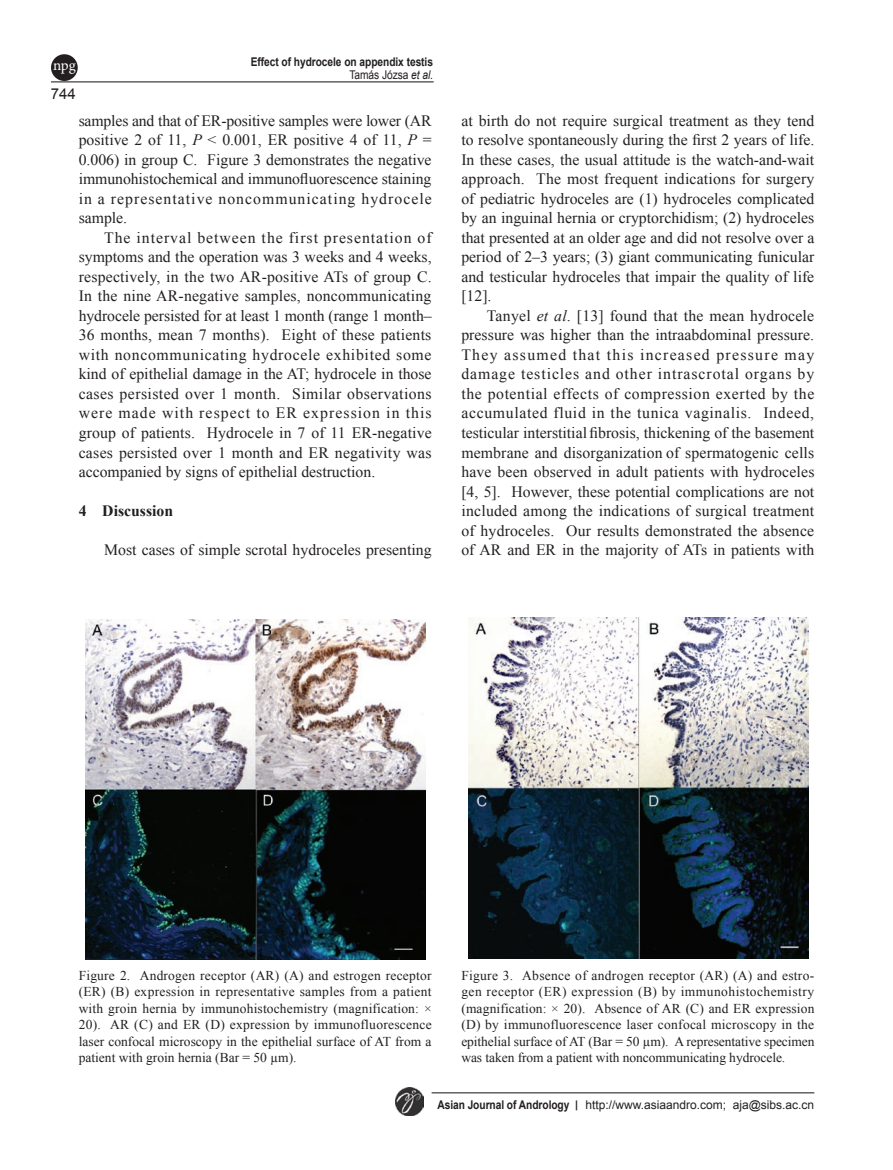
<style>
.page{position:relative;width:893px;height:1170px;background:#fff}
.page>*{position:absolute;margin:0;border:0;box-sizing:border-box;transform-origin:0 0}
.t1{font:15.75px/19.5px "Times New Roman";color:#231f20;text-align:justify}
.t2{font:700 15.75px "Times New Roman";color:#231f20}
.t3{font:15px "Arial";color:#231f20}
.t4{font:15px "Minion Pro";color:#fff}
.t5{font:13.5px/16.5px "Times New Roman";letter-spacing:-.005em;color:#231f20;text-align:justify}
.t6{font:12px "Arial";color:#231f20}
.t7{font:700 12px/13.5px "Arial";letter-spacing:-.005em;color:#231f20;text-align:right;scale:.85 1}
.s1{font-weight:400}
.s2{font-weight:400;font-style:italic}
.s3{font-style:italic}
.s4{font-weight:700}
.s5{font-weight:700;font-size:10.5px}
</style>
<div class="page">
<hr style="left:51px;top:81px;width:383px;height:1px;background:#231f20">
<hr style="left:432px;top:1092px;width:382px;height:1px;background:#231f20">
<div style="left:51px;top:54px;width:27px;height:27px;background:#231f20;border-radius:50%"></div>
<img style="left:396px;top:1087px;width:27px;height:28px">
<img style="left:85px;top:619px;width:340px;height:340px">
<img style="left:468px;top:618px;width:340px;height:340px">
<p class="t4" style="left:53px;top:55px;width:24px">npg</p>
<p class="t3" style="left:51px;top:84px;width:27px">744</p>
<p class="t7" style="left:251px;top:55px;width:216px">Effect of hydrocele on appendix testis<br><span class="s1">Tamás Józsa</span> <span class="s2">et al</span><span class="s1">.</span></p>
<p class="t1" style="left:79px;top:111px;width:355px">samples and that of ER-positive samples were lower (AR positive 2 of 11, <span class="s3">P</span> &lt; 0.001, ER positive 4 of 11, <span class="s3">P</span> = 0.006) in group C. Figure 3 demonstrates the negative immunohistochemical and immunofluorescence staining in a representative noncommunicating hydrocele sample.</p>
<p class="t1" style="left:79px;top:228px;width:355px;text-indent:25px">The interval between the first presentation of symptoms and the operation was 3 weeks and 4 weeks, respectively, in the two AR-positive ATs of group C.<br>In the nine AR-negative samples, noncommunicating hydrocele persisted for at least 1 month (range 1 month– 36 months, mean 7 months). Eight of these patients with noncommunicating hydrocele exhibited some kind of epithelial damage in the AT; hydrocele in those cases persisted over 1 month. Similar observations were made with respect to ER expression in this group of patients. Hydrocele in 7 of 11 ER-negative cases persisted over 1 month and ER negativity was accompanied by signs of epithelial destruction.</p>
<p class="t2" style="left:79px;top:500px;width:96px">4 Discussion</p>
<p class="t1" style="left:104px;top:539px;width:329px">Most cases of simple scrotal hydroceles presenting</p>
<p class="t1" style="left:461px;top:111px;width:354px">at birth do not require surgical treatment as they tend to resolve spontaneously during the first 2 years of life.<br>In these cases, the usual attitude is the watch-and-wait approach. The most frequent indications for surgery of pediatric hydroceles are (1) hydroceles complicated by an inguinal hernia or cryptorchidism; (2) hydroceles that presented at an older age and did not resolve over a period of 2–3 years; (3) giant communicating funicular and testicular hydroceles that impair the quality of life [12].</p>
<p class="t1" style="left:461px;top:305px;width:355px;text-indent:26px">Tanyel <span class="s3">et al</span>. [13] found that the mean hydrocele pressure was higher than the intraabdominal pressure.<br>They assumed that this increased pressure may damage testicles and other intrascrotal organs by the potential effects of compression exerted by the accumulated fluid in the tunica vaginalis. Indeed, testicular interstitial fibrosis, thickening of the basement membrane and disorganization of spermatogenic cells have been observed in adult patients with hydroceles [4, 5]. However, these potential complications are not included among the indications of surgical treatment of hydroceles. Our results demonstrated the absence of AR and ER in the majority of ATs in patients with</p>
<p class="t5" style="left:79px;top:966px;width:354px">Figure 2. Androgen receptor (AR) (A) and estrogen receptor (ER) (B) expression in representative samples from a patient with groin hernia by immunohistochemistry (magnification: × 20). AR (C) and ER (D) expression by immunofluorescence laser confocal microscopy in the epithelial surface of AT from a patient with groin hernia (Bar = 50 µm).</p>
<p class="t5" style="left:461px;top:966px;width:355px">Figure 3. Absence of androgen receptor (AR) (A) and estro&shy;gen receptor (ER) expression (B) by immunohistochemistry (magnification: × 20). Absence of AR (C) and ER expression (D) by immunofluorescence laser confocal microscopy in the epithelial surface of AT (Bar = 50 µm). A representative specimen was taken from a patient with noncommunicating hydrocele.</p>
<p class="t6" style="left:437px;top:1096px;width:378px"><span class="s4">Asian Journal of Andrology</span> <span class="s5">|</span> http://www.asiaandro.com; aja@sibs.ac.cn</p>
</div>
